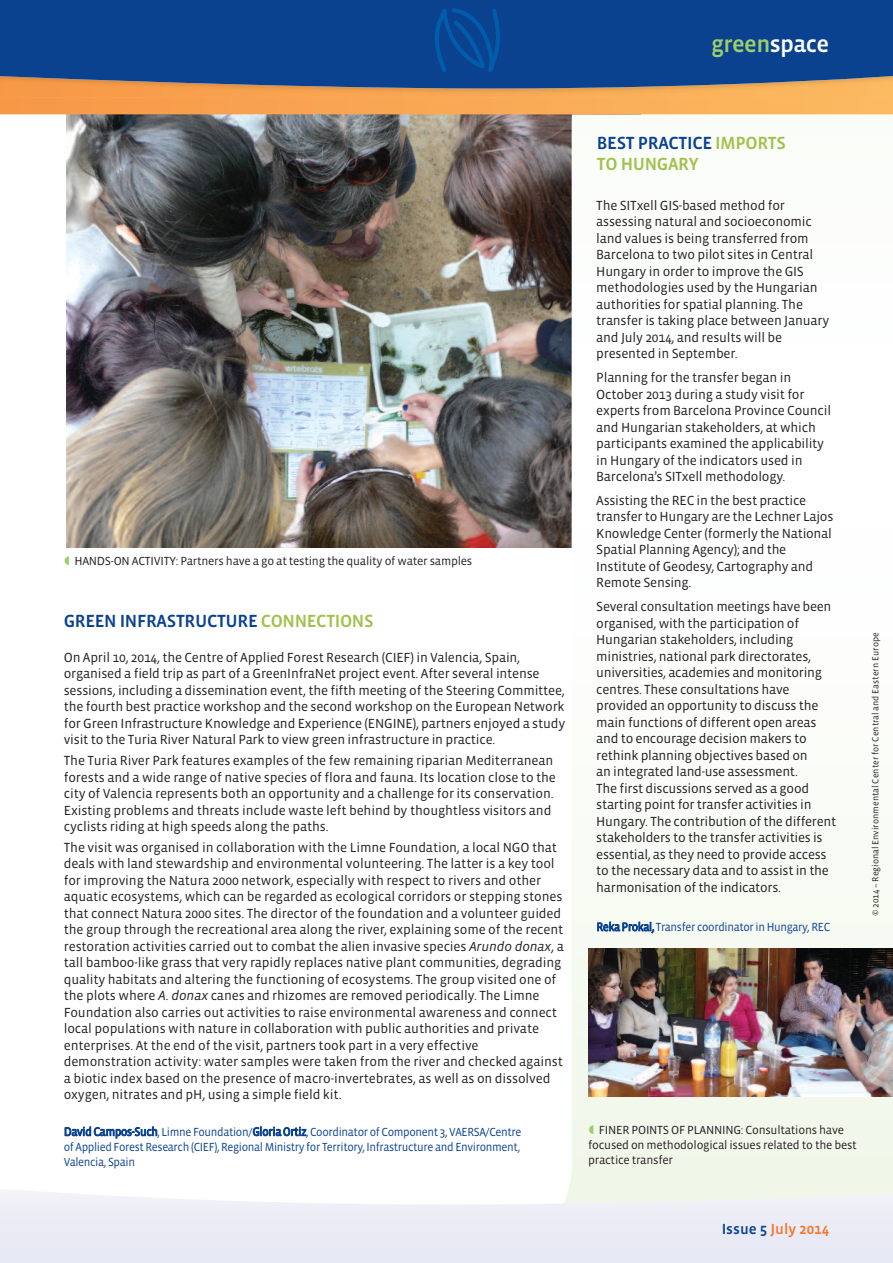
<style>
.page{position:relative;width:893px;height:1263px;background:#fff}
.page>*{position:absolute;margin:0;border:0;box-sizing:border-box;transform-origin:0 0}
.t1{font:24px "Vista Sans Med";letter-spacing:-.025em;color:#9dce6b}
.t2{font:18px "Vista Sans Med";letter-spacing:-.02em;color:#0a4290}
.t3{font:18px/21px "Vista Sans Med";letter-spacing:-.02em;color:#a2c14c}
.t4{font:15px "Vista Sans Med";color:#f37730}
.t5{font:13.5px/16.5px "Vista Sans";letter-spacing:-.015em;color:#231f20}
.t6{font:12px/15px "Vista Sans";letter-spacing:-.03em;color:#0a4290;text-align:justify;scale:.95 1}
.t7{font:12px/15px "Vista Sans";letter-spacing:-.02em;color:#231f20}
.t8{font:9px "Vista Sans";color:#231f20}
.s1{color:#fff}
.s2{color:#a2c14c}
.s3{font-style:italic}
.s4{color:#0a4290}
</style>
<div class="page">
<img style="left:66px;top:114px;width:442px;height:434px">
<svg style="left:508px;top:114px;width:385px;height:1063px"></svg>
<svg style="left:0;top:97px;width:893px;height:17px;background:#f9a854"></svg>
<svg style="left:0;top:1177px;width:893px;height:86px"></svg>
<img style="left:0;top:89px;width:893px;height:8px">
<div style="left:0;top:0;width:893px;height:89px;background:#0a4290"></div>
<svg style="left:435px;top:8px;width:65px;height:64px;background:#074a98"></svg>
<img style="left:588px;top:948px;width:305px;height:149px">
<svg style="left:589px;top:1126px;width:5px;height:8px"></svg>
<h1 class="t1" style="left:711px;top:30px;width:120px">green<span class="s1">space</span></h1>
<p class="t7" style="left:74px;top:553px;width:399px">HANDS-ON ACTIVITY: Partners have a go at testing the quality of water samples</p>
<h2 class="t2" style="left:64px;top:610px;width:311px">GREEN INFRASTRUCTURE <span class="s2">CONNECTIONS</span></h2>
<p class="t5" style="left:64px;top:649px;width:503px">On April 10, 2014, the Centre of Applied Forest Research (CIEF) in Valencia, Spain, organised a field trip as part of a GreenInfraNet project event. After several intense sessions, including a dissemination event, the fifth meeting of the Steering Committee, the fourth best practice workshop and the second workshop on the European Network for Green Infrastructure Knowledge and Experience (ENGINE), partners enjoyed a study visit to the Turia River Natural Park to view green infrastructure in practice.</p>
<p class="t5" style="left:64px;top:752px;width:494px">The Turia River Park features examples of the few remaining riparian Mediterranean forests and a wide range of native species of flora and fauna. Its location close to the city of Valencia represents both an opportunity and a challenge for its conservation.<br>Existing problems and threats include waste left behind by thoughtless visitors and cyclists riding at high speeds along the paths.</p>
<p class="t5" style="left:64px;top:839px;width:502px">The visit was organised in collaboration with the Limne Foundation, a local NGO that deals with land stewardship and environmental volunteering. The latter is a key tool for improving the Natura 2000 network, especially with respect to rivers and other aquatic ecosystems, which can be regarded as ecological corridors or stepping stones that connect Natura 2000 sites. The director of the foundation and a volunteer guided the group through the recreational area along the river, explaining some of the recent restoration activities carried out to combat the alien invasive species <span class="s3">Arundo donax</span>, a tall bamboo-like grass that very rapidly replaces native plant communities, degrading quality habitats and altering the functioning of ecosystems. The group visited one of the plots where <span class="s3">A. donax</span> canes and rhizomes are removed periodically. The Limne Foundation also carries out activities to raise environmental awareness and connect local populations with nature in collaboration with public authorities and private enterprises. At the end of the visit, partners took part in a very effective demonstration activity: water samples were taken from the river and checked against a biotic index based on the presence of macro-invertebrates, as well as on dissolved oxygen, nitrates and pH, using a simple field kit.</p>
<p class="t6" style="left:64px;top:1124px;width:483px">David Campos-Such, Limne Foundation/Gloria Ortiz, Coordinator of Component 3, VAERSA/Centre of Applied Forest Research (CIEF), Regional Ministry for Territory, Infrastructure and Environment, Valencia, Spain</p>
<h2 class="t3" style="left:597px;top:133px;width:191px"><span class="s4">BEST PRACTICE</span> IMPORTS<br>TO HUNGARY</h2>
<p class="t5" style="left:596px;top:197px;width:234px">The SITxell GIS-based method for assessing natural and socioeconomic land values is being transferred from Barcelona to two pilot sites in Central Hungary in order to improve the GIS methodologies used by the Hungarian authorities for spatial planning. The transfer is taking place between January and July 2014, and results will be presented in September.</p>
<p class="t5" style="left:596px;top:369px;width:236px">Planning for the transfer began in October 2013 during a study visit for experts from Barcelona Province Council and Hungarian stakeholders, at which participants examined the applicability in Hungary of the indicators used in Barcelona’s SITxell methodology.</p>
<p class="t5" style="left:596px;top:492px;width:239px">Assisting the REC in the best practice transfer to Hungary are the Lechner Lajos Knowledge Center (formerly the National Spatial Planning Agency); and the Institute of Geodesy, Cartography and Remote Sensing.</p>
<p class="t5" style="left:596px;top:598px;width:242px">Several consultation meetings have been organised, with the participation of Hungarian stakeholders, including ministries, national park directorates, universities, academies and monitoring centres. These consultations have provided an opportunity to discuss the main functions of different open areas and to encourage decision makers to rethink planning objectives based on<br>an integrated land-use assessment.<br>The first discussions served as a good starting point for transfer activities in Hungary. The contribution of the different stakeholders to the transfer activities is essential, as they need to provide access to the necessary data and to assist in the harmonisation of the indicators.</p>
<p class="t6" style="left:596px;top:919px;width:248px">Reka Prokai, Transfer coordinator in Hungary, REC</p>
<p class="t8" style="left:870px;top:916px;width:285px;rotate:-90deg">© 2014 – Regional Environmental Center for Central and Eastern Europe</p>
<p class="t7" style="left:588px;top:1123px;width:270px;text-indent:11px">FINER POINTS OF PLANNING: Consultations have focused on methodological issues related to the best practice transfer</p>
<p class="t4" style="left:722px;top:1220px;width:109px"><span class="s4">Issue 5</span> July 2014</p>
</div>
